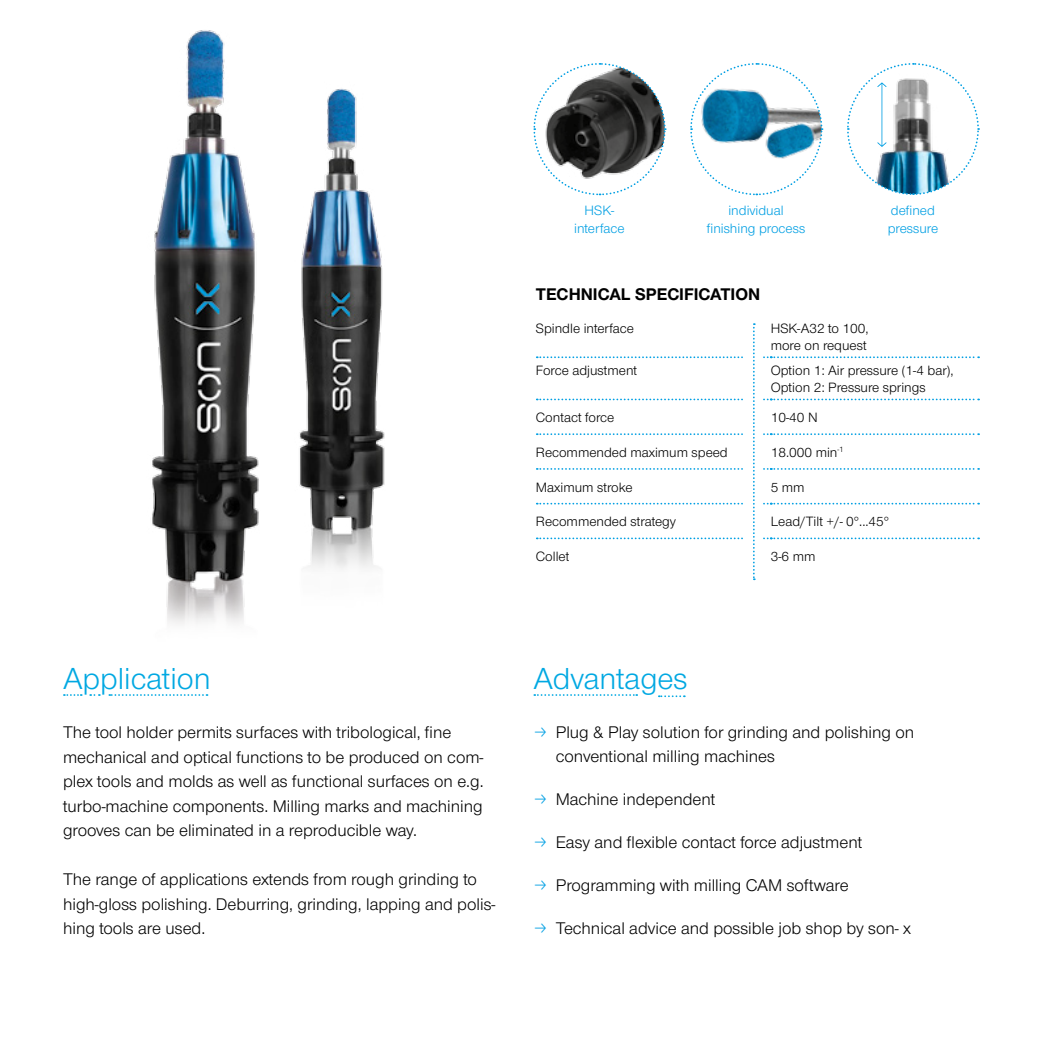
<style>
.page{position:relative;width:1042px;height:1042px;background:#fff}
.page>*{position:absolute;margin:0;border:0;box-sizing:border-box;transform-origin:0 0}
.t1{font:31.5px "Nimbus San Nov";color:#00a8e2}
.t2{font:17.5px/24.5px "Nimbus San Nov";color:#000}
.t3{font:17.5px "Nimbus San Nov Bol";color:#000}
.t4{font:14px/16.8px "Nimbus San Nov";color:#000}
.t5{font:14px/17.5px "Nimbus San Nov";color:#009fe3;text-align:center}
</style>
<div class="page">
<svg style="left:64px;top:694px;width:18px;height:2px"></svg>
<svg style="left:534px;top:694px;width:103px;height:2px"></svg>
<svg style="left:109px;top:694px;width:29px;height:2px"></svg>
<svg style="left:90px;top:694px;width:10px;height:2px"></svg>
<svg style="left:659px;top:695px;width:26px;height:2px"></svg>
<img style="left:138px;top:30px;width:121px;height:666px">
<img style="left:299px;top:88px;width:86px;height:482px">
<svg style="left:847px;top:63px;width:133px;height:132px"></svg>
<svg style="left:533px;top:63px;width:133px;height:133px"></svg>
<svg style="left:690px;top:63px;width:133px;height:133px"></svg>
<svg style="left:537px;top:323px;width:442px;height:257px"></svg>
<p class="t5" style="left:574px;top:202px;width:52px">HSK&shy;interface</p>
<p class="t5" style="left:707px;top:202px;width:100px">individual finishing process</p>
<p class="t5" style="left:887px;top:202px;width:52px;text-align:left">defined pressure</p>
<p class="t3" style="left:536px;top:284px;width:226px">TECHNICAL SPECIFICATION</p>
<p class="t4" style="left:536px;top:320px;width:100px">Spindle interface</p>
<p class="t4" style="left:771px;top:320px;width:99px">HSK-A32 to 100, more on request</p>
<p class="t4" style="left:536px;top:362px;width:103px">Force adjustment</p>
<p class="t4" style="left:771px;top:362px;width:184px">Option 1: Air pressure (1-4 bar),<br>Option 2: Pressure springs</p>
<p class="t4" style="left:536px;top:409px;width:80px">Contact force</p>
<p class="t4" style="left:771px;top:409px;width:48px">10-40 N</p>
<p class="t4" style="left:536px;top:444px;width:193px">Recommended maximum speed</p>
<p class="t4" style="left:771px;top:444px;width:74px">18.000 min<sup>-1</sup></p>
<p class="t4" style="left:536px;top:478px;width:98px">Maximum stroke</p>
<p class="t4" style="left:771px;top:478px;width:35px">5 mm</p>
<p class="t4" style="left:536px;top:513px;width:142px">Recommended strategy</p>
<p class="t4" style="left:771px;top:513px;width:120px">Lead/Tilt +/- 0°...45°</p>
<p class="t4" style="left:536px;top:548px;width:35px">Collet</p>
<p class="t4" style="left:771px;top:548px;width:46px">3-6 mm</p>
<h1 class="t1" style="left:63px;top:661px;width:149px">Application</h1>
<p class="t2" style="left:63px;top:720px;width:422px">The tool holder permits surfaces with tribological, fine mechanical and optical functions to be produced on com&shy;plex tools and molds as well as functional surfaces on e.g. turbo-machine components. Milling marks and machining grooves can be eliminated in a reproducible way.</p>
<p class="t2" style="left:63px;top:867px;width:434px">The range of applications extends from rough grinding to high-gloss polishing. Deburring, grinding, lapping and polis&shy;hing tools are used.</p>
<h1 class="t1" style="left:533px;top:661px;width:156px">Advantages</h1>
<p class="t2" style="left:556px;top:720px;width:360px">Plug &amp; Play solution for grinding and polishing on conventional milling machines</p>
<p class="t2" style="left:556px;top:787px;width:161px">Machine independent</p>
<p class="t2" style="left:556px;top:830px;width:308px">Easy and flexible contact force adjustment</p>
<p class="t2" style="left:556px;top:873px;width:294px">Programming with milling CAM software</p>
<p class="t2" style="left:556px;top:916px;width:357px">Technical advice and possible job shop by son- x</p>
</div>
